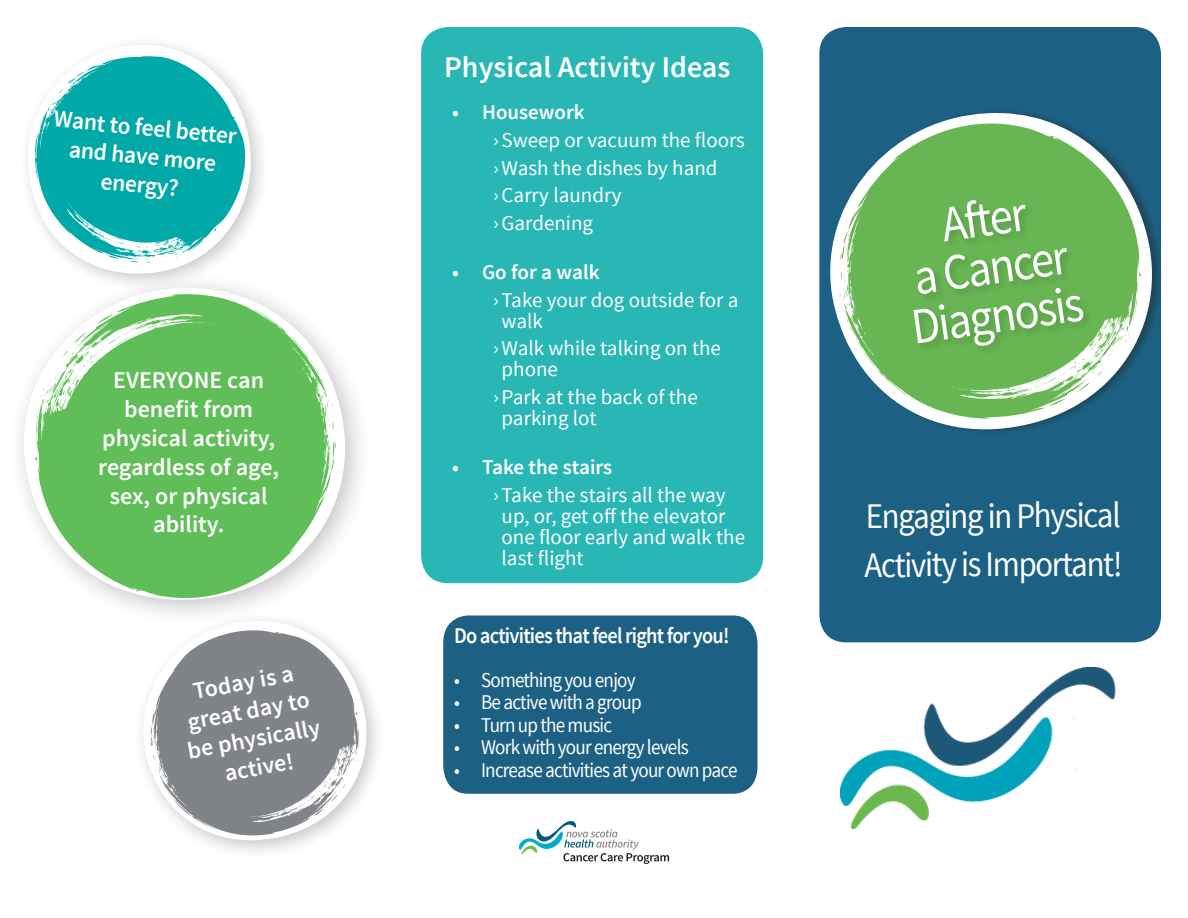
<style>
.page{position:relative;width:1188px;height:918px;background:#fff}
.page>*{position:absolute;margin:0;border:0;box-sizing:border-box;transform-origin:0 0}
.t1{font:51px/48.6px "Source Sans Pro";color:#fff;text-align:center;scale:.91 1}
.t2{font:36px/48.6px "Source Sans Pro";letter-spacing:-.045em;color:#fff;scale:.91 1}
.t3{font:600 30px "Source Sans Pro";color:#fff}
.t4{font:600 24px/28.8px "Source Sans Pro";color:#fff;text-align:center}
.t5{font:600 22.5px "Source Sans Pro";letter-spacing:-.04em;color:#fff;scale:.91 1}
.t6{font:21px/21px "Source Sans Pro";color:#fff}
.t7{font:21px "Source Sans Pro";letter-spacing:-.04em;color:#fff;scale:.91 1}
.t8{font:600 21px "Source Sans Pro";color:#fff}
.s1{font-family:"Trade Gothic LT Std"}
</style>
<div class="page">
<div style="left:819px;top:27px;width:342px;height:615px;background:#1c6183;border-radius:27px"></div>
<div style="left:421px;top:27px;width:342px;height:556px;background:#29b7b5;border-radius:27px"></div>
<svg style="left:20px;top:364px;width:335px;height:245px"></svg>
<svg style="left:34px;top:294px;width:302px;height:312px;fill:#60be58"></svg>
<div style="left:18px;top:35px;width:253px;height:259px;background:#231f20;opacity:.24"></div>
<svg style="left:24px;top:41px;width:231px;height:237px"></svg>
<svg style="left:34px;top:56px;width:214px;height:206px;fill:#00a9a7"></svg>
<svg style="left:142px;top:610px;width:235px;height:241px"></svg>
<svg style="left:151px;top:627px;width:209px;height:210px;fill:#808387"></svg>
<svg style="left:819px;top:97px;width:343px;height:349px"></svg>
<svg style="left:839px;top:114px;width:303px;height:305px;fill:#67b653"></svg>
<div style="left:912px;top:198px;width:181px;height:158px;background:#231f20;opacity:.2"></div>
<svg style="left:519px;top:821px;width:150px;height:43px"></svg>
<img style="left:841px;top:667px;width:275px;height:162px">
<svg style="left:443px;top:616px;width:315px;height:178px;background:#2c6c8c"></svg>
<div style="left:454px;top:626px;width:293px;height:160px;background:#1c6183"></div>
<p class="t4" style="left:56px;top:104px;width:185px;rotate:6deg">Want to feel better and have more energy?</p>
<p class="t4" style="left:98px;top:367px;width:182px">EVERYONE can benefit from physical activity, regardless of age, sex, or physical ability.</p>
<p class="t4" style="left:174px;top:682px;width:136px;rotate:-11deg">Today is a great day to be physically active!</p>
<p class="t3" style="left:444px;top:48px;width:288px">Physical Activity Ideas</p>
<p class="t8" style="left:452px;top:99px;width:134px">• Housework</p>
<p class="t6" style="left:493px;top:130px;width:254px"><span class="s1">›</span>Sweep or vacuum the floors</p>
<p class="t6" style="left:493px;top:157px;width:227px"><span class="s1">›</span>Wash the dishes by hand</p>
<p class="t6" style="left:493px;top:185px;width:130px"><span class="s1">›</span>Carry laundry</p>
<p class="t6" style="left:493px;top:213px;width:102px"><span class="s1">›</span>Gardening</p>
<p class="t8" style="left:452px;top:259px;width:149px">• Go for a walk</p>
<p class="t6" style="left:502px;top:289px;width:238px;text-indent:-9px"><span class="s1">›</span>Take your dog outside for a walk</p>
<p class="t6" style="left:502px;top:338px;width:221px;text-indent:-9px"><span class="s1">›</span>Walk while talking on the phone</p>
<p class="t6" style="left:502px;top:387px;width:198px;text-indent:-9px"><span class="s1">›</span>Park at the back of the parking lot</p>
<p class="t8" style="left:452px;top:454px;width:162px">• Take the stairs</p>
<p class="t6" style="left:502px;top:484px;width:245px;text-indent:-9px"><span class="s1">›</span>Take the stairs all the way up, or, get off the elevator one floor early and walk the last flight</p>
<p class="t5" style="left:454px;top:621px;width:304px">Do activities that feel right for you!</p>
<p class="t7" style="left:454px;top:667px;width:201px">• Something you enjoy</p>
<p class="t7" style="left:454px;top:689px;width:208px">• Be active with a group</p>
<p class="t7" style="left:454px;top:712px;width:175px">• Turn up the music</p>
<p class="t7" style="left:454px;top:734px;width:259px">• Work with your energy levels</p>
<p class="t7" style="left:454px;top:757px;width:313px">• Increase activities at your own pace</p>
<p class="t1" style="left:895px;top:208px;width:192px;rotate:-8deg">Aft er<br>a Cancer<br>Diagnosis</p>
<p class="t2" style="left:865px;top:492px;width:285px">Engaging in Physical<br>Activity is Important!</p>
</div>
